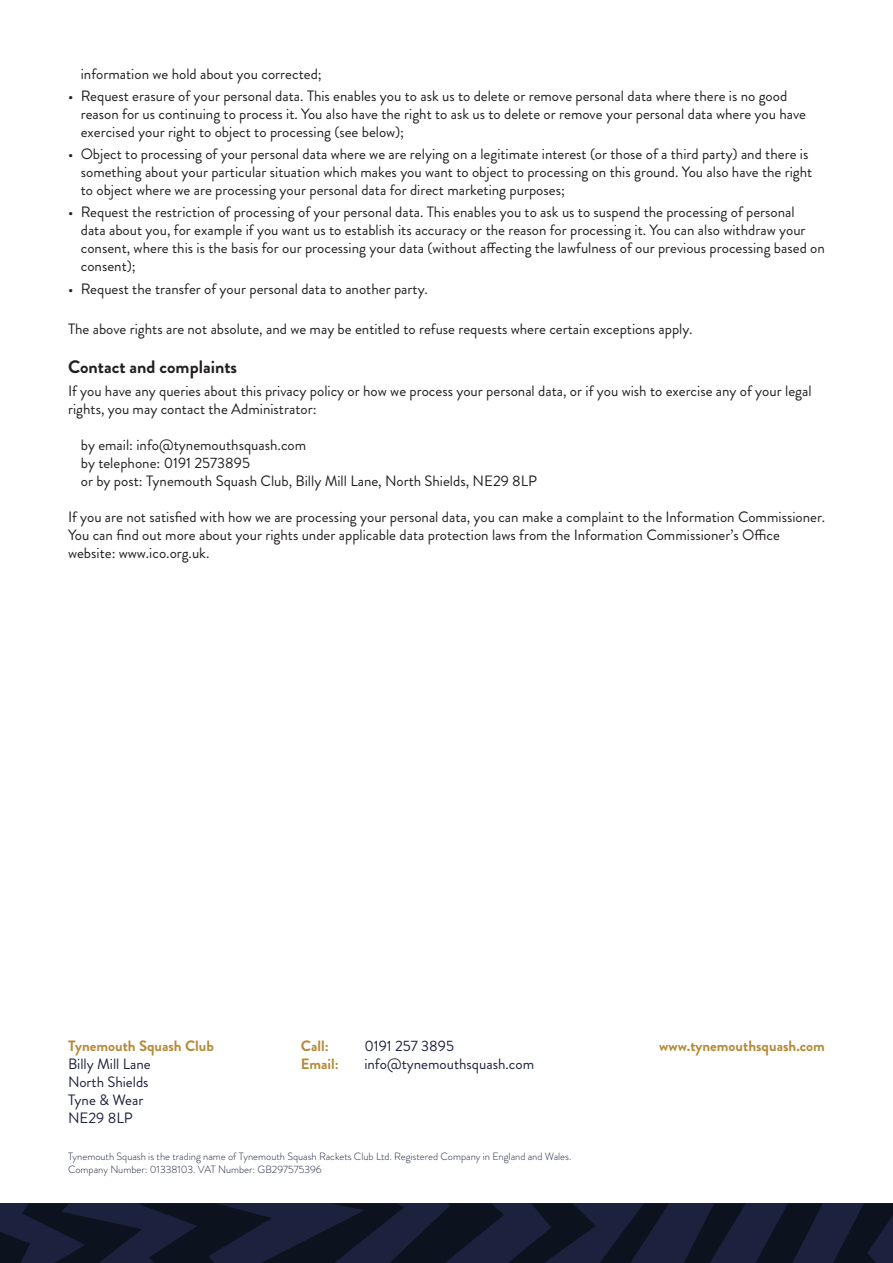
<style>
.page{position:relative;width:893px;height:1263px;background:#fff}
.page>*{position:absolute;margin:0;border:0;box-sizing:border-box;transform-origin:0 0}
.Sub-Header{font:700 18px "Brandon Grotesque";color:#231f20}
.t1{font:15px/18px "Brandon Grotesque";color:#231f20}
.t2{font:15px "Brandon Grotesque";color:#1c213d}
.t3{font:700 15px "Brandon Grotesque";color:#b58a38}
.t4{font:300 10.5px/12.6px "Brandon Grotesque";color:#1c213d}
</style>
<div class="page">
<div style="left:0;top:1203px;width:893px;height:60px;background:#1c213d"></div>
<svg style="left:833px;top:1203px;width:60px;height:60px"></svg>
<svg style="left:684px;top:1203px;width:61px;height:60px"></svg>
<svg style="left:0;top:1203px;width:669px;height:60px"></svg>
<svg style="left:756px;top:1203px;width:67px;height:60px"></svg>
<p class="t1" style="left:81px;top:65px;width:243px">information we hold about you corrected;</p>
<p class="t1" style="left:81px;top:87px;width:727px;text-indent:-13px">• Request erasure of your personal data. This enables you to ask us to delete or remove personal data where there is no good reason for us continuing to process it. You also have the right to ask us to delete or remove your personal data where you have exercised your right to object to processing (see below);</p>
<p class="t1" style="left:81px;top:145px;width:733px;text-indent:-13px">• Object to processing of your personal data where we are relying on a legitimate interest (or those of a third party) and there is something about your particular situation which makes you want to object to processing on this ground. You also have the right to object where we are processing your personal data for direct marketing purposes;</p>
<p class="t1" style="left:81px;top:203px;width:746px;text-indent:-13px">• Request the restriction of processing of your personal data. This enables you to ask us to suspend the processing of personal<br>data about you, for example if you want us to establish its accuracy or the reason for processing it. You can also withdraw your consent, where this is the basis for our processing your data (without affecting the lawfulness of our previous processing based on consent);</p>
<p class="t1" style="left:68px;top:280px;width:361px">• Request the transfer of your personal data to another party.</p>
<p class="t1" style="left:68px;top:320px;width:626px">The above rights are not absolute, and we may be entitled to refuse requests where certain exceptions apply.</p>
<p class="Sub-Header" style="left:68px;top:355px;width:171px">Contact and complaints</p>
<p class="t1" style="left:68px;top:382px;width:745px">If you have any queries about this privacy policy or how we process your personal data, or if you wish to exercise any of your legal rights, you may contact the Administrator:</p>
<p class="t1" style="left:81px;top:436px;width:227px">by email: info@tynemouthsquash.com</p>
<p class="t1" style="left:81px;top:454px;width:171px">by telephone: 0191 2573895</p>
<p class="t1" style="left:81px;top:472px;width:458px">or by post: Tynemouth Squash Club, Billy Mill Lane, North Shields, NE29 8LP</p>
<p class="t1" style="left:68px;top:508px;width:758px">If you are not satisfied with how we are processing your personal data, you can make a complaint to the Information Commissioner.<br>You can find out more about your rights under applicable data protection laws from the Information Commissioner’s Office website: www.ico.org.uk.</p>
<p class="t3" style="left:68px;top:1035px;width:147px">Tynemouth Squash Club</p>
<p class="t2" style="left:68px;top:1053px;width:84px">Billy Mill Lane</p>
<p class="t2" style="left:68px;top:1071px;width:82px">North Shields</p>
<p class="t2" style="left:68px;top:1089px;width:77px">Tyne &amp; Wear</p>
<p class="t2" style="left:68px;top:1107px;width:66px">NE29 8LP</p>
<p class="t3" style="left:301px;top:1035px;width:29px">Call:</p>
<p class="t3" style="left:301px;top:1053px;width:39px">Email:</p>
<p class="t2" style="left:364px;top:1035px;width:91px">0191 257 3895</p>
<p class="t2" style="left:364px;top:1053px;width:171px">info@tynemouthsquash.com</p>
<p class="t3" style="left:659px;top:1035px;width:167px">www.tynemouthsquash.com</p>
<p class="t4" style="left:68px;top:1150px;width:505px">Tynemouth Squash is the trading name of Tynemouth Squash Rackets Club Ltd. Registered Company in England and Wales.<br>Company Number: 01338103. VAT Number: GB297575396</p>
</div>
